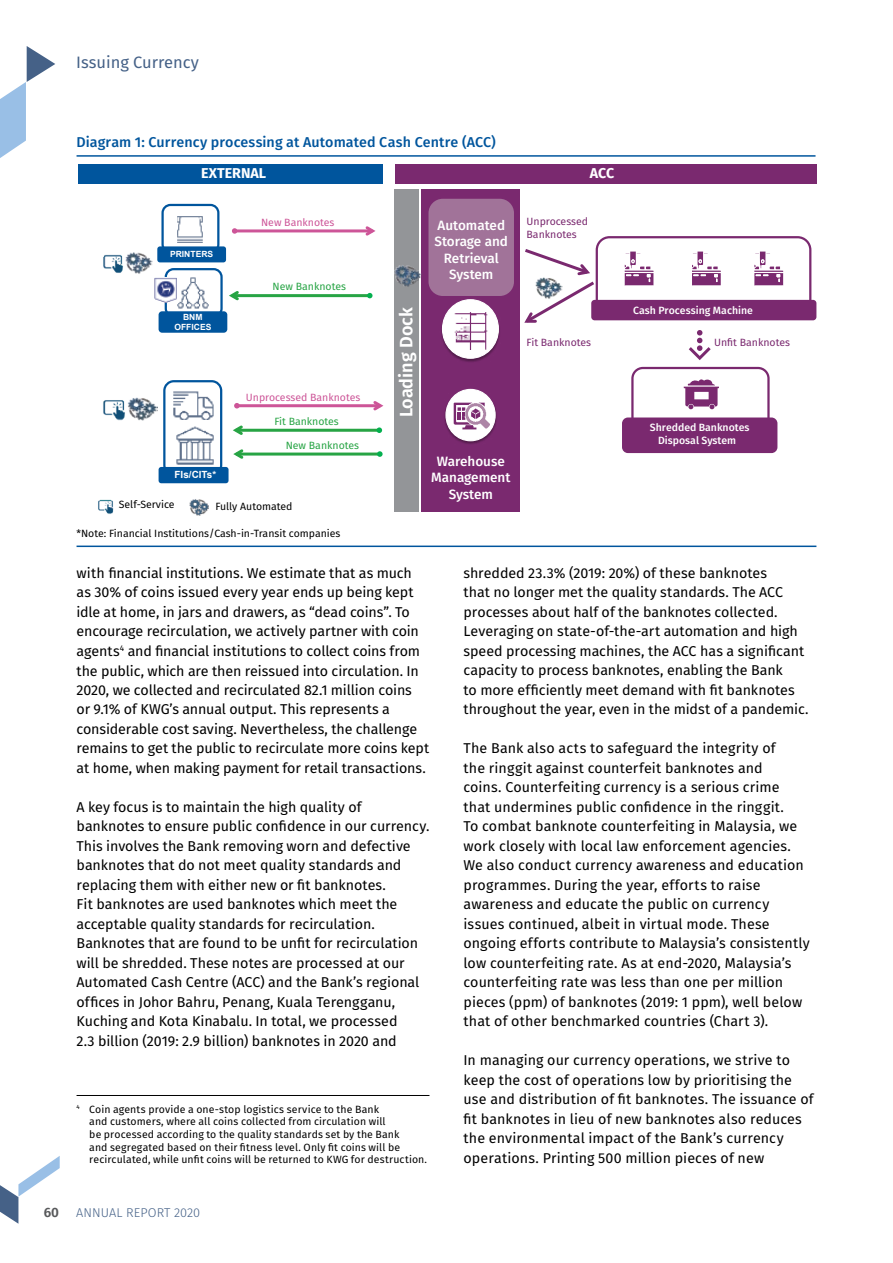
<style>
.page{position:relative;width:893px;height:1263px;background:#fff}
.page>*{position:absolute;margin:0;border:0;box-sizing:border-box;transform-origin:0 0}
.t1{font:600 18px "Fira Sans";color:#fff}
.t2{font:16.5px "Fira Sans";color:#456187}
.t3{font:14.25px/19.5px "Fira Sans";color:#000}
.t4{font:500 14.25px "Fira Sans";letter-spacing:.01em;color:#00559d}
.t5{font:700 14.25px "Fira Sans";color:#fff}
.t6{font:500 13.5px/16.2px "Fira Sans";color:#fff;text-align:center}
.t7{font:600 13.5px "Fira Sans";color:#58595b}
.t8{font:300 12.75px "Fira Sans";letter-spacing:.01em;color:#456187}
.t9{font:10.5px/12.6px "Fira Sans";letter-spacing:.005em;color:#000}
.t10{font:500 10.5px/12.6px "Fira Sans";color:#fff;text-align:center}
.t11{font:10.5px/12.6px "Fira Sans";color:#7a296f}
.t12{font:10.5px "Fira Sans";color:#27a444}
.t13{font:10.5px "Fira Sans";color:#cd5598}
.t14{font:700 9.9px "Arial";color:#fff}
.t15{font:700 8.55px/10.1px "Arial";letter-spacing:.005em;color:#fff;text-align:center}
</style>
<div class="page">
<svg style="left:0;top:46px;width:55px;height:112px"></svg>
<svg style="left:0;top:1156px;width:60px;height:68px"></svg>
<hr style="left:77px;top:1095px;width:352px;height:1px;background:#000">
<div style="left:422px;top:189px;width:98px;height:323px;background:#7a296f"></div>
<div style="left:395px;top:189px;width:24px;height:323px;background:#939598"></div>
<div style="left:395px;top:164px;width:421px;height:19px;background:#7a296f"></div>
<div style="left:78px;top:164px;width:305px;height:19px;background:#00559d"></div>
<hr style="left:77px;top:155px;width:738px;height:2px;background:#00559d">
<img style="left:176px;top:277px;width:33px;height:32px">
<div style="left:165px;top:268px;width:58px;height:49px;border:2px solid #00559d;border-radius:8px"></div>
<img style="left:155px;top:277px;width:21px;height:25px">
<div style="left:159px;top:311px;width:68px;height:22px;background:#00559d;border-radius:4px"></div>
<img style="left:177px;top:216px;width:26px;height:27px">
<div style="left:161px;top:204px;width:58px;height:49px;border:2px solid #00559d;border-radius:8px"></div>
<div style="left:157px;top:246px;width:69px;height:16px;background:#00559d;border-radius:3px"></div>
<hr style="left:235px;top:229px;width:138px;height:3px;background:#cd5598">
<svg style="left:363px;top:226px;width:13px;height:10px"></svg>
<svg style="left:232px;top:228px;width:5px;height:6px"></svg>
<hr style="left:232px;top:294px;width:138px;height:3px;background:#27a444">
<svg style="left:229px;top:291px;width:12px;height:10px"></svg>
<svg style="left:367px;top:293px;width:5px;height:5px"></svg>
<img style="left:133px;top:252px;width:19px;height:22px">
<img style="left:103px;top:252px;width:30px;height:21px">
<hr style="left:237px;top:404px;width:143px;height:3px;background:#cd5598">
<svg style="left:371px;top:401px;width:13px;height:10px"></svg>
<svg style="left:234px;top:403px;width:6px;height:5px"></svg>
<img style="left:173px;top:385px;width:46px;height:35px">
<div style="left:163px;top:380px;width:59px;height:96px;border:2px solid #00559d;border-radius:9px"></div>
<img style="left:173px;top:426px;width:43px;height:41px">
<hr style="left:236px;top:429px;width:143px;height:3px;background:#27a444">
<svg style="left:233px;top:425px;width:12px;height:10px"></svg>
<svg style="left:377px;top:427px;width:5px;height:6px"></svg>
<div style="left:159px;top:467px;width:70px;height:16px;background:#00559d;border-radius:3px"></div>
<hr style="left:236px;top:453px;width:144px;height:3px;background:#27a444">
<svg style="left:233px;top:449px;width:13px;height:10px"></svg>
<svg style="left:377px;top:451px;width:6px;height:6px"></svg>
<img style="left:136px;top:397px;width:21px;height:24px">
<img style="left:103px;top:398px;width:33px;height:23px">
<img style="left:444px;top:388px;width:53px;height:56px">
<div style="left:446px;top:389px;width:49px;height:52px;background:#fff;border-radius:50%"></div>
<div style="left:445px;top:389px;width:51px;height:52px;border:1px solid #fff;border-radius:50%"></div>
<img style="left:441px;top:299px;width:59px;height:63px">
<div style="left:428px;top:199px;width:86px;height:97px;background:#a17399;border-radius:14px"></div>
<div style="left:442px;top:300px;width:56px;height:58px;background:#fff;border-radius:50%"></div>
<svg style="left:524px;top:247px;width:73px;height:76px"></svg>
<img style="left:535px;top:275px;width:28px;height:24px">
<div style="left:596px;top:236px;width:215px;height:78px;border:2px solid #7a296f;border-radius:13px"></div>
<div style="left:591px;top:300px;width:225px;height:20px;background:#7a296f;border-radius:3px"></div>
<div style="left:631px;top:367px;width:139px;height:65px;border:2px solid #7a296f;border-radius:10px"></div>
<div style="left:622px;top:417px;width:155px;height:36px;background:#7a296f;border-radius:6px"></div>
<img style="left:394px;top:263px;width:27px;height:24px">
<svg style="left:454px;top:403px;width:36px;height:26px"></svg>
<svg style="left:684px;top:379px;width:35px;height:30px"></svg>
<svg style="left:625px;top:252px;width:28px;height:34px"></svg>
<svg style="left:692px;top:252px;width:29px;height:34px"></svg>
<svg style="left:754px;top:252px;width:29px;height:34px"></svg>
<img style="left:454px;top:312px;width:34px;height:38px">
<img style="left:189px;top:499px;width:20px;height:17px">
<img style="left:98px;top:499px;width:16px;height:15px">
<svg style="left:688px;top:330px;width:23px;height:30px"></svg>
<hr style="left:77px;top:546px;width:739px;height:1px;background:#00559d">
<p class="t2" style="left:76px;top:50px;width:124px">Issuing Currency</p>
<p class="t4" style="left:77px;top:131px;width:421px">Diagram 1: Currency processing at Automated Cash Centre (ACC)</p>
<p class="t5" style="left:201px;top:161px;width:66px">EXTERNAL</p>
<p class="t5" style="left:590px;top:161px;width:26px">ACC</p>
<p class="t15" style="left:170px;top:249px;width:45px">PRINTERS</p>
<p class="t15" style="left:174px;top:312px;width:38px">BNM<br>OFFICES</p>
<p class="t14" style="left:175px;top:469px;width:43px">FIs/CITs*</p>
<p class="t13" style="left:261px;top:214px;width:75px">New Banknotes</p>
<p class="t12" style="left:273px;top:278px;width:75px">New Banknotes</p>
<p class="t13" style="left:246px;top:390px;width:116px">Unprocessed Banknotes</p>
<p class="t12" style="left:274px;top:413px;width:66px">Fit Banknotes</p>
<p class="t12" style="left:286px;top:437px;width:75px">New Banknotes</p>
<p class="t9" style="left:119px;top:498px;width:57px">Self-Service</p>
<p class="t9" style="left:215px;top:500px;width:79px">Fully Automated</p>
<p class="t9" style="left:77px;top:527px;width:265px">*Note: Financial Institutions/Cash-in-Transit companies</p>
<p class="t6" style="left:435px;top:217px;width:75px">Automated<br>Storage and<br>Retrieval<br>System</p>
<p class="t11" style="left:527px;top:215px;width:63px">Unprocessed<br>Banknotes</p>
<p class="t1" style="left:391px;top:417px;width:112px;rotate:-90deg">Loading Dock</p>
<p class="t10" style="left:633px;top:304px;width:121px">Cash Processing Machine</p>
<p class="t10" style="left:650px;top:421px;width:101px">Shredded Banknotes<br>Disposal System</p>
<p class="t11" style="left:527px;top:335px;width:66px">Fit Banknotes</p>
<p class="t11" style="left:714px;top:335px;width:77px">Unfit Banknotes</p>
<p class="t6" style="left:431px;top:453px;width:81px">Warehouse<br>Management<br>System</p>
<p class="t3" style="left:77px;top:563px;width:354px">with financial institutions. We estimate that as much as 30% of coins issued every year ends up being kept idle at home, in jars and drawers, as “dead coins”. To encourage recirculation, we actively partner with coin agents<sup>4</sup> and financial institutions to collect coins from the public, which are then reissued into circulation. In 2020, we collected and recirculated 82.1 million coins<br>or 9.1% of KWG’s annual output. This represents a considerable cost saving. Nevertheless, the challenge remains to get the public to recirculate more coins kept at home, when making payment for retail transactions.</p>
<p class="t3" style="left:77px;top:797px;width:354px">A key focus is to maintain the high quality of banknotes to ensure public confidence in our currency.<br>This involves the Bank removing worn and defective banknotes that do not meet quality standards and replacing them with either new or fit banknotes.<br>Fit banknotes are used banknotes which meet the acceptable quality standards for recirculation.<br>Banknotes that are found to be unfit for recirculation will be shredded. These notes are processed at our Automated Cash Centre (ACC) and the Bank’s regional offices in Johor Bahru, Penang, Kuala Terengganu, Kuching and Kota Kinabalu. In total, we processed<br>2.3 billion (2019: 2.9 billion) banknotes in 2020 and</p>
<p class="t9" style="left:89px;top:1102px;width:339px;text-indent:-13px"><sup>4</sup> Coin agents provide a one-stop logistics service to the Bank<br>and customers, where all coins collected from circulation will<br>be processed according to the quality standards set by the Bank<br>and segregated based on their fitness level. Only fit coins will be recirculated, while unfit coins will be returned to KWG for destruction.</p>
<p class="t7" style="left:44px;top:1201px;width:17px">60</p>
<p class="t8" style="left:76px;top:1203px;width:126px">ANNUAL REPORT 2020</p>
<p class="t3" style="left:463px;top:563px;width:347px">shredded 23.3% (2019: 20%) of these banknotes<br>that no longer met the quality standards. The ACC processes about half of the banknotes collected.<br>Leveraging on state-of-the-art automation and high speed processing machines, the ACC has a significant capacity to process banknotes, enabling the Bank<br>to more efficiently meet demand with fit banknotes throughout the year, even in the midst of a pandemic.</p>
<p class="t3" style="left:463px;top:738px;width:348px">The Bank also acts to safeguard the integrity of<br>the ringgit against counterfeit banknotes and<br>coins. Counterfeiting currency is a serious crime that undermines public confidence in the ringgit.<br>To combat banknote counterfeiting in Malaysia, we work closely with local law enforcement agencies.<br>We also conduct currency awareness and education programmes. During the year, efforts to raise awareness and educate the public on currency issues continued, albeit in virtual mode. These ongoing efforts contribute to Malaysia’s consistently low counterfeiting rate. As at end-2020, Malaysia’s counterfeiting rate was less than one per million pieces (ppm) of banknotes (2019: 1 ppm), well below that of other benchmarked countries (Chart 3).</p>
<p class="t3" style="left:463px;top:1050px;width:352px">In managing our currency operations, we strive to keep the cost of operations low by prioritising the use and distribution of fit banknotes. The issuance of fit banknotes in lieu of new banknotes also reduces the environmental impact of the Bank’s currency operations. Printing 500 million pieces of new</p>
</div>
